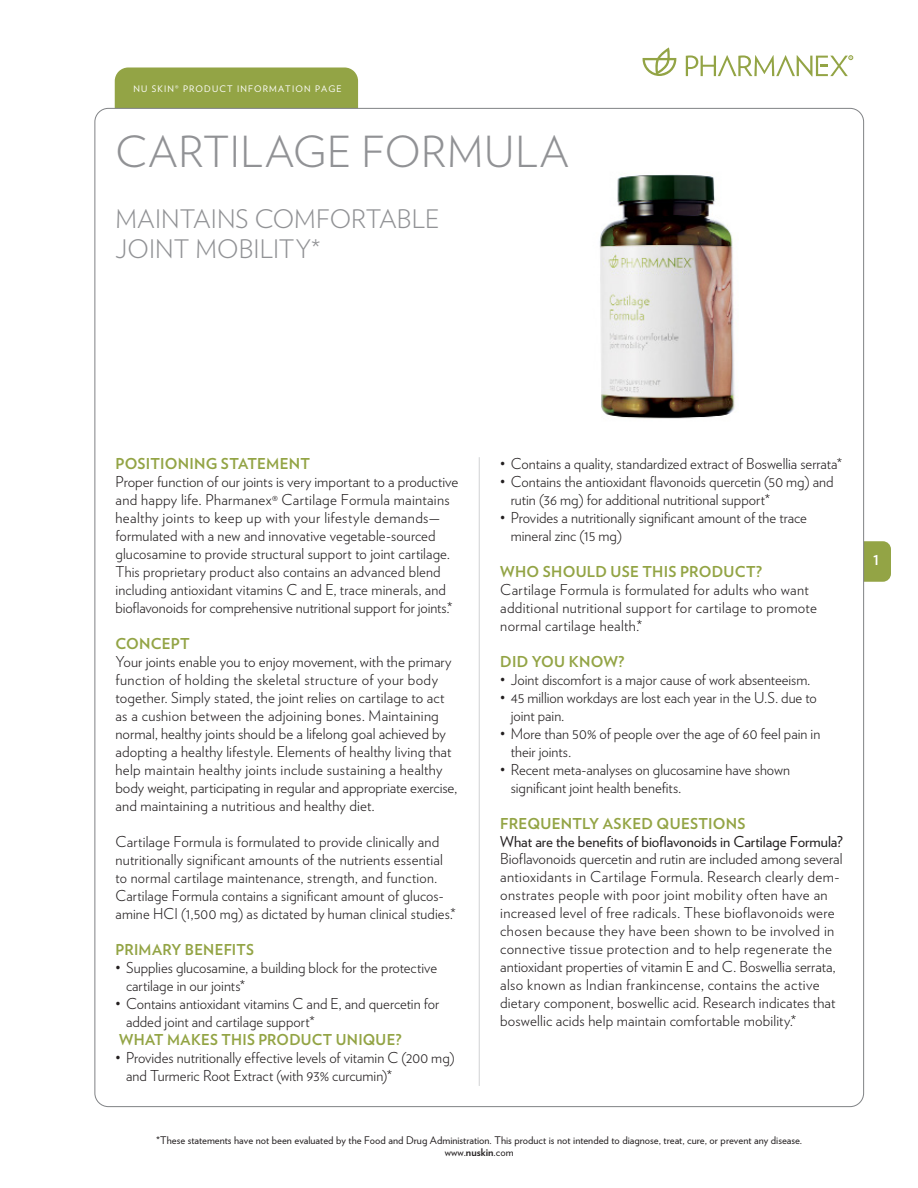
<style>
.page{position:relative;width:918px;height:1188px;background:#fff}
.page>*{position:absolute;margin:0;border:0;box-sizing:border-box;transform-origin:0 0}
.t1{font:300 42.75px "Verlag";letter-spacing:.015em;color:#919295}
.product_name{font:300 25.5px/30.6px "Verlag";letter-spacing:.005em;color:#919295}
.text{font:300 15px/18px "Verlag";letter-spacing:.005em;color:#231f20}
.heading__bold{font:700 15px "Verlag";letter-spacing:.015em;color:#93a445}
.text-2{font:15px "Verlag";letter-spacing:-.005em;color:#231f20}
.New_Bullets{font:700 15px "Verlag";letter-spacing:.02em;color:#93a445}
.text-3{font:700 15px "Verlag";letter-spacing:.015em;color:#93a445}
.t2{font:700 13.5px "Verlag";color:#fff}
.t3{font:10.5px "Verlag";color:#231f20}
.t4{font:9px "Verlag";letter-spacing:.125em;color:#fff}
.s1{font-weight:700}
</style>
<div class="page">
<div style="left:844px;top:541px;width:47px;height:41px;background:#93a445;border-radius:8px"></div>
<div style="left:115px;top:68px;width:243px;height:40px;background:#93a445"></div>
<div style="left:95px;top:108px;width:769px;height:999px;background:#fff;border-radius:14px"></div>
<hr style="left:479px;top:457px;width:1px;height:629px;background:#d1d2d4">
<svg style="left:686px;top:55px;width:167px;height:22px"></svg>
<svg style="left:643px;top:47px;width:33px;height:29px"></svg>
<img style="left:599px;top:174px;width:136px;height:245px">
<p class="t4" style="left:134px;top:82px;width:210px">NU SKIN® PRODUCT INFORMATION PAGE</p>
<p class="t1" style="left:116px;top:120px;width:455px">CARTILAGE FORMULA</p>
<p class="product_name" style="left:116px;top:202px;width:325px">MAINTAINS COMFORTABLE<br>JOINT MOBILITY*</p>
<p class="heading__bold" style="left:116px;top:452px;width:196px">POSITIONING STATEMENT</p>
<p class="text" style="left:116px;top:472px;width:344px">Proper function of our joints is very important to a productive and happy life. Pharmanex® Cartilage Formula maintains healthy joints to keep up with your lifestyle demands—</p>
<p class="text" style="left:116px;top:526px;width:339px">formulated with a new and innovative vegetable-sourced glucosamine to provide structural support to joint cartilage.<br>This proprietary product also contains an advanced blend including antioxidant vitamins C and E, trace minerals, and bioflavonoids for comprehensive nutritional support for joints.*</p>
<p class="heading__bold" style="left:116px;top:632px;width:76px">CONCEPT</p>
<p class="text" style="left:116px;top:652px;width:343px">Your joints enable you to enjoy movement, with the primary function of holding the skeletal structure of your body together. Simply stated, the joint relies on cartilage to act as a cushion between the adjoining bones. Maintaining normal, healthy joints should be a lifelong goal achieved by adopting a healthy lifestyle. Elements of healthy living that help maintain healthy joints include sustaining a healthy body weight, participating in regular and appropriate exercise, and maintaining a nutritious and healthy diet.</p>
<p class="text" style="left:116px;top:832px;width:329px">Cartilage Formula is formulated to provide clinically and nutritionally significant amounts of the nutrients essential</p>
<p class="text" style="left:116px;top:868px;width:342px">to normal cartilage maintenance, strength, and function.<br>Cartilage Formula contains a significant amount of glucos&shy;amine HCI (1,500 mg) as dictated by human clinical studies.*</p>
<p class="text-3" style="left:116px;top:938px;width:140px">PRIMARY BENEFITS</p>
<p class="text" style="left:126px;top:958px;width:313px;text-indent:-10px">• Supplies glucosamine, a building block for the protective cartilage in our joints*</p>
<p class="text" style="left:126px;top:994px;width:315px;text-indent:-10px">• Contains antioxidant vitamins C and E, and quercetin for added joint and cartilage support*</p>
<p class="New_Bullets" style="left:119px;top:1028px;width:284px">WHAT MAKES THIS PRODUCT UNIQUE?</p>
<p class="text" style="left:126px;top:1048px;width:330px;text-indent:-10px">• Provides nutritionally effective levels of vitamin C (200 mg) and Turmeric Root Extract (with 93% curcumin)*</p>
<p class="text" style="left:500px;top:454px;width:344px">• Contains a quality, standardized extract of Boswellia serrata*</p>
<p class="text" style="left:511px;top:472px;width:324px;text-indent:-10px">• Contains the antioxidant flavonoids quercetin (50 mg) and rutin (36 mg) for additional nutritional support*</p>
<p class="text" style="left:511px;top:508px;width:298px;text-indent:-10px">• Provides a nutritionally significant amount of the trace mineral zinc (15 mg)</p>
<p class="heading__bold" style="left:500px;top:560px;width:263px">WHO SHOULD USE THIS PRODUCT?</p>
<p class="text" style="left:500px;top:580px;width:318px">Cartilage Formula is formulated for adults who want additional nutritional support for cartilage to promote normal cartilage health.*</p>
<p class="heading__bold" style="left:500px;top:650px;width:126px">DID YOU KNOW?</p>
<p class="text" style="left:500px;top:670px;width:312px">• Joint discomfort is a major cause of work absenteeism.</p>
<p class="text" style="left:511px;top:688px;width:308px;text-indent:-10px">• 45 million workdays are lost each year in the U.S. due to joint pain.</p>
<p class="text" style="left:511px;top:724px;width:311px;text-indent:-10px">• More than 50% of people over the age of 60 feel pain in their joints.</p>
<p class="text" style="left:511px;top:760px;width:281px;text-indent:-10px">• Recent meta-analyses on glucosamine have shown significant joint health benefits.</p>
<p class="heading__bold" style="left:500px;top:812px;width:247px">FREQUENTLY ASKED QUESTIONS</p>
<p class="text-2" style="left:500px;top:831px;width:344px">What are the benefits of bioflavonoids in Cartilage Formula?</p>
<p class="text" style="left:500px;top:848px;width:344px">Bioflavonoids quercetin and rutin are included among several antioxidants in Cartilage Formula. Research clearly dem&shy;onstrates people with poor joint mobility often have an increased level of free radicals. These bioflavonoids were chosen because they have been shown to be involved in connective tissue protection and to help regenerate the antioxidant properties of vitamin E and C. Boswellia serrata, also known as Indian frankincense, contains the active dietary component, boswellic acid. Research indicates that boswellic acids help maintain comfortable mobility.*</p>
<p class="t3" style="left:156px;top:1132px;width:648px">*These statements have not been evaluated by the Food and Drug Administration. This product is not intended to diagnose, treat, cure, or prevent any disease.</p>
<p class="t3" style="left:445px;top:1145px;width:70px">www.<span class="s1">nuskin</span>.com</p>
<p class="t2" style="left:873px;top:550px;width:7px">1</p>
</div>
